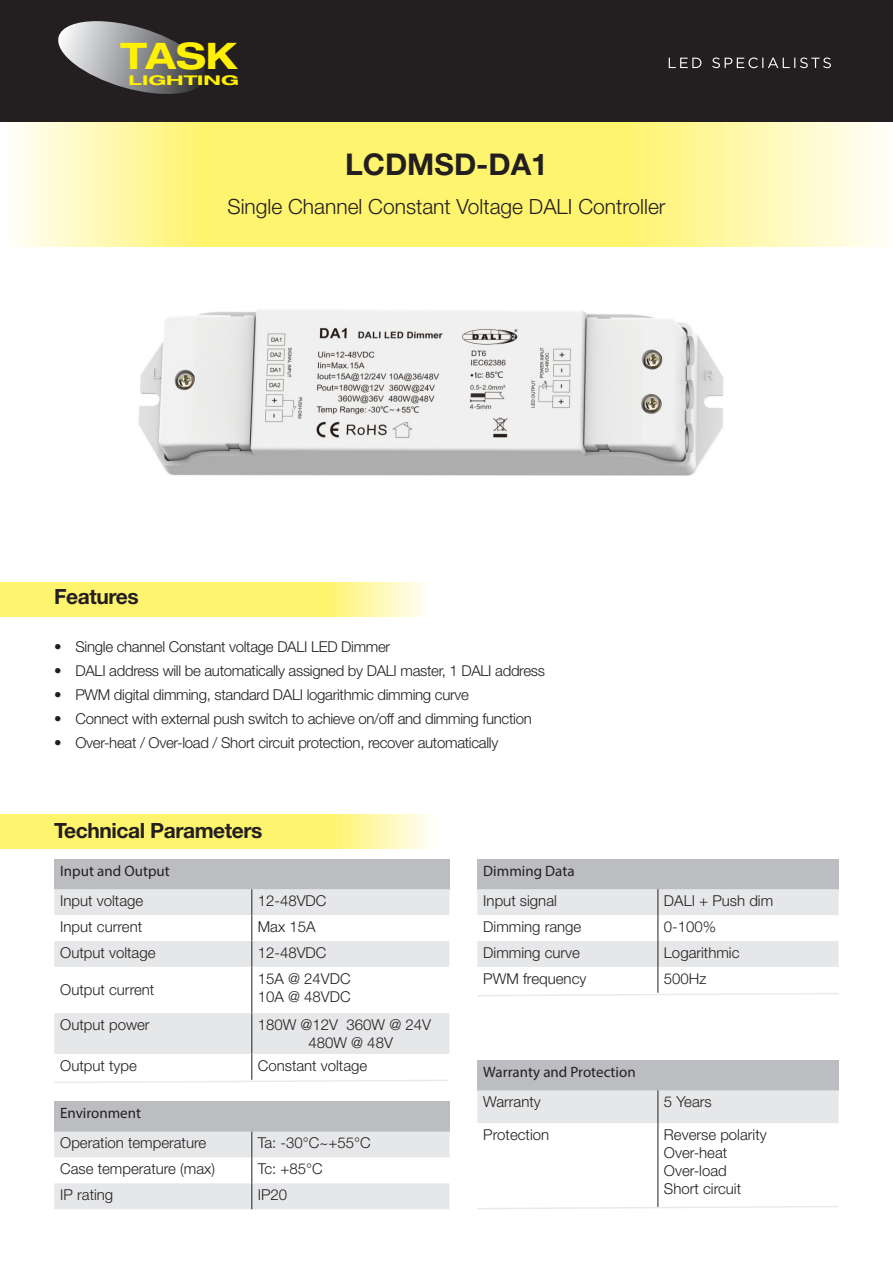
<style>
.page{position:relative;width:893px;height:1263px;background:#fff}
.page>*{position:absolute;margin:0;border:0;box-sizing:border-box;transform-origin:0 0}
.t1{font:700 expanded 36.6px "Helvetica Neue LT Std";color:#fff101}
.t2{font:700 30px "Helvetica Neue LT Std";color:#231f20}
.t3{font:300 21px "Helvetica Neue LT Std";color:#231f20}
.t4{font:700 21px "Helvetica Neue LT Std";letter-spacing:-.02em;color:#231f20}
.t5{font:300 15px "Helvetica Neue LT Std";color:#231f20}
.t6{font:300 15px "Helvetica Neue LT Std";letter-spacing:-.02em;color:#231f20}
.t7{font:15px "Myriad Pro";color:#231f20}
.t8{font:700 expanded 13.35px "Helvetica Neue LT Std";color:#fff101;scale:1.41 1}
</style>
<div class="page">
<svg style="left:0;top:121px;width:893px;height:126px;fill:#fff473"></svg>
<div style="left:0;top:0;width:893px;height:121px;background:#231f20"></div>
<svg style="left:58px;top:21px;width:146px;height:73px"></svg>
<svg style="left:0;top:582px;width:426px;height:34px;fill:#fff46d"></svg>
<svg style="left:0;top:815px;width:431px;height:34px;fill:#fff46d"></svg>
<svg style="left:669px;top:57px;width:162px;height:11px"></svg>
<div style="left:477px;top:859px;width:361px;height:30px;background:#bcbdc0"></div>
<div style="left:54px;top:1101px;width:395px;height:30px;background:#bcbdc0"></div>
<svg style="left:54px;top:1131px;width:395px;height:78px"></svg>
<div style="left:477px;top:1060px;width:361px;height:30px;background:#bcbdc0"></div>
<div style="left:477px;top:1090px;width:361px;height:33px;background:#e6e7e9"></div>
<hr style="left:658px;top:1090px;width:1px;height:33px;background:#231f20">
<hr style="left:658px;top:1123px;width:1px;height:84px;background:#231f20">
<svg style="left:477px;top:1205px;width:362px;height:4px"></svg>
<svg style="left:477px;top:889px;width:362px;height:107px"></svg>
<div style="left:54px;top:859px;width:395px;height:30px;background:#bcbdc0"></div>
<svg style="left:54px;top:889px;width:395px;height:165px;fill:#e6e7e9"></svg>
<svg style="left:252px;top:889px;width:1px;height:78px"></svg>
<hr style="left:252px;top:967px;width:1px;height:46px;background:#231f20">
<hr style="left:252px;top:1013px;width:1px;height:41px;background:#231f20">
<svg style="left:54px;top:1054px;width:394px;height:29px"></svg>
<img style="left:138px;top:310px;width:586px;height:166px">
<p class="t1" style="left:120px;top:33px;width:119px">TASK</p>
<p class="t8" style="left:129px;top:72px;width:80px">LIGHTING</p>
<p class="t2" style="left:345px;top:145px;width:204px">LCDMSD-DA1</p>
<p class="t3" style="left:227px;top:193px;width:440px">Single Channel Constant Voltage DALI Controller</p>
<p class="t4" style="left:54px;top:584px;width:86px">Features</p>
<p class="t6" style="left:54px;top:638px;width:338px">• Single channel Constant voltage DALI LED Dimmer</p>
<p class="t6" style="left:54px;top:662px;width:492px">• DALI address will be automatically assigned by DALI master, 1 DALI address</p>
<p class="t6" style="left:54px;top:686px;width:416px">• PWM digital dimming, standard DALI logarithmic dimming curve</p>
<p class="t6" style="left:54px;top:710px;width:479px">• Connect with external push switch to achieve on/off and dimming function</p>
<p class="t6" style="left:54px;top:734px;width:446px">• Over-heat / Over-load / Short circuit protection, recover automatically</p>
<p class="t4" style="left:54px;top:817px;width:210px">Technical Parameters</p>
<p class="t7" style="left:60px;top:861px;width:111px">Input and Output</p>
<p class="t5" style="left:60px;top:891px;width:85px">Input voltage</p>
<p class="t5" style="left:258px;top:891px;width:70px">12-48VDC</p>
<p class="t5" style="left:60px;top:917px;width:83px">Input current</p>
<p class="t5" style="left:258px;top:917px;width:59px">Max 15A</p>
<p class="t5" style="left:60px;top:943px;width:97px">Output voltage</p>
<p class="t5" style="left:258px;top:943px;width:70px">12-48VDC</p>
<p class="t5" style="left:60px;top:981px;width:96px">Output current</p>
<p class="t5" style="left:258px;top:969px;width:94px">15A @ 24VDC</p>
<p class="t5" style="left:258px;top:987px;width:94px">10A @ 48VDC</p>
<p class="t5" style="left:60px;top:1015px;width:91px">Output power</p>
<p class="t5" style="left:258px;top:1015px;width:175px">180W @12V 360W @ 24V</p>
<p class="t5" style="left:308px;top:1033px;width:86px">480W @ 48V</p>
<p class="t5" style="left:60px;top:1056px;width:78px">Output type</p>
<p class="t5" style="left:258px;top:1056px;width:111px">Constant voltage</p>
<p class="t7" style="left:60px;top:1104px;width:82px">Environment</p>
<p class="t5" style="left:60px;top:1134px;width:148px">Operation temperature</p>
<p class="t5" style="left:258px;top:1134px;width:114px">Ta: -30°C~+55°C</p>
<p class="t5" style="left:60px;top:1160px;width:156px">Case temperature (max)</p>
<p class="t5" style="left:258px;top:1160px;width:67px">Tc: +85°C</p>
<p class="t5" style="left:60px;top:1185px;width:55px">IP rating</p>
<p class="t5" style="left:258px;top:1185px;width:31px">IP20</p>
<p class="t7" style="left:483px;top:861px;width:93px">Dimming Data</p>
<p class="t5" style="left:483px;top:891px;width:75px">Input signal</p>
<p class="t5" style="left:664px;top:891px;width:111px">DALI + Push dim</p>
<p class="t5" style="left:483px;top:917px;width:100px">Dimming range</p>
<p class="t5" style="left:664px;top:917px;width:54px">0-100%</p>
<p class="t5" style="left:483px;top:943px;width:98px">Dimming curve</p>
<p class="t5" style="left:664px;top:943px;width:77px">Logarithmic</p>
<p class="t5" style="left:483px;top:969px;width:105px">PWM frequency</p>
<p class="t5" style="left:664px;top:969px;width:44px">500Hz</p>
<p class="t7" style="left:483px;top:1063px;width:154px">Warranty and Protection</p>
<p class="t5" style="left:483px;top:1092px;width:59px">Warranty</p>
<p class="t5" style="left:664px;top:1092px;width:49px">5 Years</p>
<p class="t5" style="left:483px;top:1125px;width:67px">Protection</p>
<p class="t5" style="left:664px;top:1125px;width:104px">Reverse polarity</p>
<p class="t5" style="left:664px;top:1143px;width:65px">Over-heat</p>
<p class="t5" style="left:664px;top:1161px;width:64px">Over-load</p>
<p class="t5" style="left:664px;top:1179px;width:79px">Short circuit</p>
</div>
